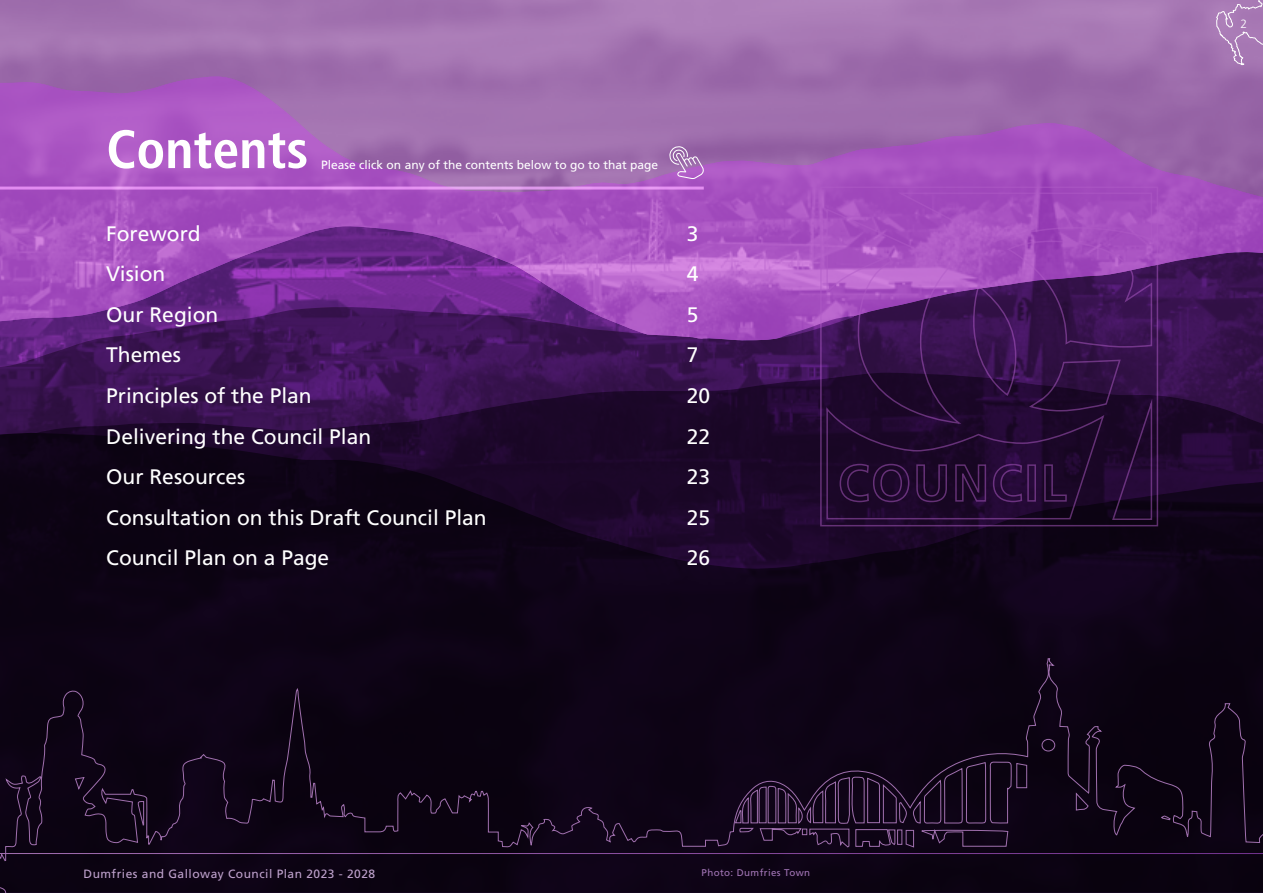
<style>
.page{position:relative;width:1263px;height:893px;background:#fff}
.page>*{position:absolute;margin:0;border:0;box-sizing:border-box;transform-origin:0 0}
.Contents_Heading{font:700 condensed 54px "Frutiger";color:#fff}
.Contents_list{font:21px "Frutiger";color:#fff}
.t1{font:12px "Frutiger";color:#fff}
.Footer_Text_Light{font:12px "Frutiger";letter-spacing:.04em;color:#bfa2cd}
.t2{font:300 12px "Frutiger";color:#fff}
.Footer_Text_Light-2{font:9.75px "Frutiger";letter-spacing:.04em;color:#a275b6}
</style>
<div class="page">
<img style="left:0;top:0;width:1263px;height:627px">
<hr style="left:0;top:187px;width:704px;height:3px;background:#b05cc7">
<div style="left:820px;top:187px;width:338px;height:339px;border:2px solid #b05cc7"></div>
<svg style="left:768px;top:192px;width:385px;height:329px;background:#532367"></svg>
<svg style="left:1216px;top:0;width:47px;height:65px;background:#ae83ba"></svg>
<div style="left:0;top:627px;width:1263px;height:266px;background:#0d0314"></div>
<div style="left:128px;top:464px;width:575px;height:27px;background:linear-gradient(to right,#0a0210,#1e082c)"></div>
<svg style="left:669px;top:146px;width:35px;height:33px"></svg>
<p class="Contents_Heading" style="left:106px;top:117px;width:204px">Contents</p>
<p class="t1" style="left:321px;top:157px;width:338px">Please click on any of the contents below to go to that page</p>
<p class="Contents_list" style="left:106px;top:221px;width:96px">Foreword</p>
<p class="Contents_list" style="left:687px;top:221px;width:13px">3</p>
<p class="Contents_list" style="left:106px;top:262px;width:61px">Vision</p>
<p class="Contents_list" style="left:687px;top:262px;width:13px">4</p>
<p class="Contents_list" style="left:106px;top:302px;width:114px">Our Region</p>
<p class="Contents_list" style="left:687px;top:302px;width:13px">5</p>
<p class="Contents_list" style="left:106px;top:343px;width:76px">Themes</p>
<p class="Contents_list" style="left:687px;top:343px;width:13px">7</p>
<p class="Contents_list" style="left:106px;top:383px;width:207px">Principles of the Plan</p>
<p class="Contents_list" style="left:687px;top:383px;width:25px">20</p>
<p class="Contents_list" style="left:106px;top:424px;width:266px">Delivering the Council Plan</p>
<p class="Contents_list" style="left:687px;top:424px;width:25px">22</p>
<p class="Contents_list" style="left:106px;top:464px;width:140px">Our Resources</p>
<p class="Contents_list" style="left:687px;top:464px;width:25px">23</p>
<p class="Contents_list" style="left:106px;top:505px;width:382px">Consultation on this Draft Council Plan</p>
<p class="Contents_list" style="left:687px;top:505px;width:25px">25</p>
<p class="Contents_list" style="left:106px;top:545px;width:224px">Council Plan on a Page</p>
<p class="Contents_list" style="left:687px;top:545px;width:25px">26</p>
<p class="Footer_Text_Light" style="left:84px;top:866px;width:293px">Dumfries and Galloway Council Plan 2023 - 2028</p>
<p class="Footer_Text_Light-2" style="left:702px;top:867px;width:110px">Photo: Dumfries Town</p>
<p class="t2" style="left:1240px;top:17px;width:8px">2</p>
</div>
